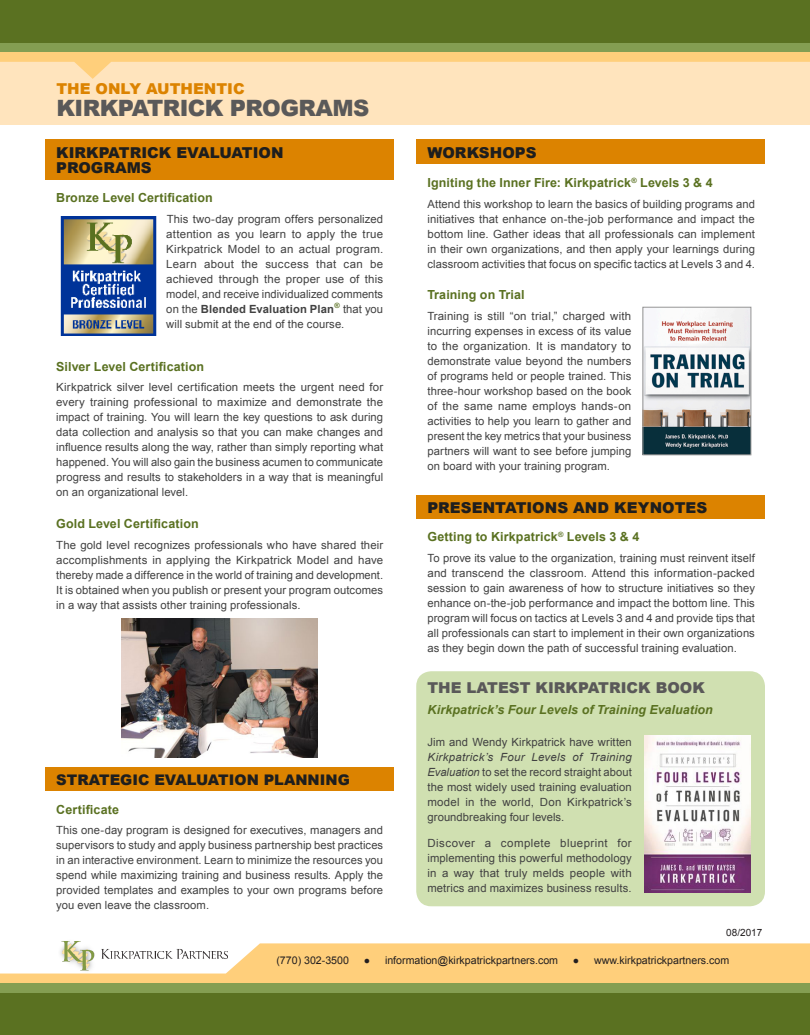
<style>
.page{position:relative;width:810px;height:1035px;background:#fff}
.page>*{position:absolute;margin:0;border:0;box-sizing:border-box;transform-origin:0 0}
.t1{font:900 22.5px "Arial";letter-spacing:-.025em;color:#5a5959}
.basic{font:900 15px "Arial";color:#1e1e1e}
.t2{font:900 15px "Arial";color:#5a5959}
.t3{font:900 15px "Arial";color:#dc8300}
.t4{font:900 14.62px "Arial";color:#1e1e1e}
.bullets{font:700 12.5px "Arial";letter-spacing:.01em;color:#5a7121}
.bullets-2{font:italic 700 12.5px "Arial";letter-spacing:.005em;color:#5a7121}
.bullets-3{font:11.25px/15px "Arial";letter-spacing:.005em;color:#414141;text-align:justify}
.t5{font:10.62px "Arial";color:#231f20}
.t6{font:10px "Arial";color:#231f20}
.s1{font-weight:700}
.s2{font-style:italic}
</style>
<div class="page">
<div style="left:416px;top:671px;width:349px;height:235px;background:#d0e0b1;border-radius:15px"></div>
<div style="left:416px;top:495px;width:349px;height:23px;background:#dc8300"></div>
<div style="left:416px;top:139px;width:349px;height:25px;background:#dc8300"></div>
<div style="left:46px;top:139px;width:348px;height:41px;background:#dc8300"></div>
<div style="left:45px;top:768px;width:348px;height:23px;background:#dc8300"></div>
<img style="left:60px;top:216px;width:97px;height:119px">
<img style="left:122px;top:619px;width:196px;height:138px">
<img style="left:645px;top:309px;width:104px;height:144px">
<div style="left:643px;top:307px;width:108px;height:148px;border:1px solid #969696"></div>
<img style="left:644px;top:735px;width:107px;height:157px">
<img style="left:61px;top:941px;width:20px;height:2px">
<svg style="left:0;top:943px;width:810px;height:40px"></svg>
<div style="left:0;top:59px;width:810px;height:66px;background:#ffe4bd"></div>
<svg style="left:0;top:51px;width:810px;height:28px"></svg>
<div style="left:0;top:42px;width:810px;height:9px;background:#849e52"></div>
<div style="left:0;top:0;width:810px;height:43px;background:#5a7121"></div>
<div style="left:0;top:989px;width:810px;height:46px;background:#5a7121"></div>
<div style="left:0;top:983px;width:810px;height:9px;background:#849e52"></div>
<h2 class="t3" style="left:56px;top:78px;width:190px">THE ONLY AUTHENTIC</h2>
<h1 class="t1" style="left:56px;top:92px;width:314px">KIRKPATRICK PROGRAMS</h1>
<p class="basic" style="left:56px;top:142px;width:229px">KIRKPATRICK EVALUATION</p>
<p class="basic" style="left:56px;top:157px;width:97px">PROGRAMS</p>
<p class="bullets" style="left:56px;top:189px;width:158px">Bronze Level Certification</p>
<p class="bullets-3" style="left:166px;top:211px;width:218px">This two-day program offers personalized attention as you learn to apply the true Kirkpatrick Model to an actual program.<br>Learn about the success that can be achieved through the proper use of this model, and receive individualized comments on the <span class="s1">Blended Evaluation Plan</span><sup>®</sup> that you will submit at the end of the course.</p>
<p class="bullets" style="left:56px;top:358px;width:149px">Silver Level Certification</p>
<p class="bullets-3" style="left:56px;top:380px;width:328px">Kirkpatrick silver level certification meets the urgent need for every training professional to maximize and demonstrate the impact of training. You will learn the key questions to ask during data collection and analysis so that you can make changes and influence results along the way, rather than simply reporting what happened. You will also gain the business acumen to communicate progress and results to stakeholders in a way that is meaningful on an organizational level.</p>
<p class="bullets" style="left:56px;top:516px;width:144px">Gold Level Certification</p>
<p class="bullets-3" style="left:56px;top:538px;width:328px">The gold level recognizes professionals who have shared their accomplishments in applying the Kirkpatrick Model and have thereby made a difference in the world of training and development.<br>It is obtained when you publish or present your program outcomes in a way that assists other training professionals.</p>
<p class="t4" style="left:56px;top:769px;width:295px">STRATEGIC EVALUATION PLANNING</p>
<p class="bullets" style="left:56px;top:801px;width:64px">Certificate</p>
<p class="bullets-3" style="left:56px;top:823px;width:329px">This one-day program is designed for executives, managers and supervisors to study and apply business partnership best practices in an interactive environment. Learn to minimize the resources you spend while maximizing training and business results. Apply the provided templates and examples to your own programs before you even leave the classroom.</p>
<p class="basic" style="left:428px;top:142px;width:111px">WORKSHOPS</p>
<p class="bullets" style="left:428px;top:174px;width:287px">Igniting the Inner Fire: Kirkpatrick<sup>®</sup> Levels 3 &amp; 4</p>
<p class="bullets-3" style="left:428px;top:196px;width:329px">Attend this workshop to learn the basics of building programs and initiatives that enhance on-the-job performance and impact the bottom line. Gather ideas that all professionals can implement in their own organizations, and then apply your learnings during classroom activities that focus on specific tactics at Levels 3 and 4.</p>
<p class="bullets" style="left:428px;top:287px;width:99px">Training on Trial</p>
<p class="bullets-3" style="left:428px;top:309px;width:205px">Training is still “on trial,” charged with incurring expenses in excess of its value to the organization. It is mandatory to demonstrate value beyond the numbers of programs held or people trained. This three-hour workshop based on the book of the same name employs hands-on activities to help you learn to gather and present the key metrics that your business partners will want to see before jumping on board with your training program.</p>
<p class="basic" style="left:428px;top:496px;width:281px">PRESENTATIONS AND KEYNOTES</p>
<p class="bullets" style="left:428px;top:529px;width:213px">Getting to Kirkpatrick<sup>®</sup> Levels 3 &amp; 4</p>
<p class="bullets-3" style="left:428px;top:551px;width:329px">To prove its value to the organization, training must reinvent itself and transcend the classroom. Attend this information-packed session to gain awareness of how to structure initiatives so they enhance on-the-job performance and impact the bottom line. This program will focus on tactics at Levels 3 and 4 and provide tips that all professionals can start to implement in their own organizations as they begin down the path of successful training evaluation.</p>
<p class="t2" style="left:428px;top:677px;width:279px">THE LATEST KIRKPATRICK BOOK</p>
<p class="bullets-2" style="left:428px;top:701px;width:287px">Kirkpatrick’s Four Levels of Training Evaluation</p>
<p class="bullets-3" style="left:428px;top:734px;width:206px">Jim and Wendy Kirkpatrick have written <span class="s2">Kirkpatrick’s Four Levels of Training Evaluation</span> to set the record straight about the most widely used training evaluation model in the world, Don Kirkpatrick’s groundbreaking four levels.</p>
<p class="bullets-3" style="left:428px;top:836px;width:206px">Discover a complete blueprint for implementing this powerful methodology in a way that truly melds people with metrics and maximizes business results.</p>
<p class="t6" style="left:726px;top:926px;width:38px">08/2017</p>
<p class="t5" style="left:276px;top:953px;width:74px">(770) 302-3500</p>
<p class="t5" style="left:364px;top:953px;width:196px">● information@kirkpatrickpartners.com</p>
<p class="t5" style="left:573px;top:953px;width:158px">● www.kirkpatrickpartners.com</p>
</div>
